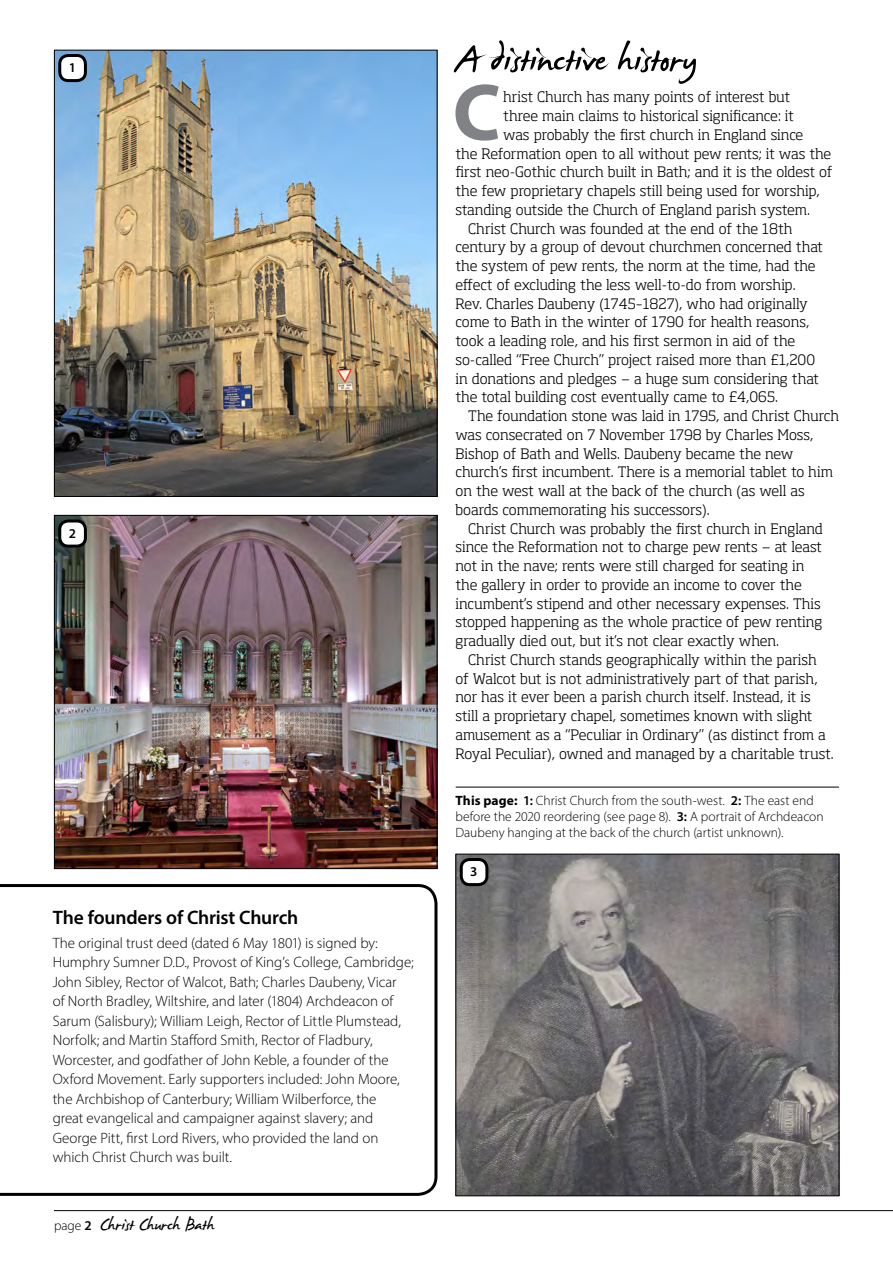
<style>
.page{position:relative;width:893px;height:1263px;background:#fff}
.page>*{position:absolute;margin:0;border:0;box-sizing:border-box;transform-origin:0 0}
.First_par_soho{font:700 80.85px "Myriad Pro";color:#808285}
.Heading_main{font:58.5px "James Fajardo";letter-spacing:-.005em;color:#000}
.t1{font:27px "James Fajardo";color:#000}
.Heading_sub-head{font:600 19.5px "Myriad Pro";letter-spacing:-.01em;color:#000}
.Boxout_par_style{font:300 15px/19.5px "Myriad Pro";letter-spacing:-.005em;color:#000}
.Paragraph_Style_soho{font:300 14.25px/18.8px "Soho Std";letter-spacing:-.005em;color:#000}
.First_par_soho-2{font:300 14.25px "Soho Std";letter-spacing:-.005em;color:#000}
.t2{font:300 13.5px/16.2px "Myriad Pro";color:#000}
.t3{font:600 13.5px "Myriad Pro";color:#000}
.s1{font-weight:700}
.s2{font-weight:600}
</style>
<div class="page">
<img style="left:457px;top:856px;width:380px;height:338px">
<div style="left:455px;top:854px;width:384px;height:342px;border:1px solid #000"></div>
<img style="left:56px;top:52px;width:379px;height:443px">
<img style="left:56px;top:517px;width:379px;height:350px">
<div style="left:54px;top:515px;width:383px;height:354px;border:1px solid #000"></div>
<div style="left:60px;top:56px;width:25px;height:25px;background:#fff;border-radius:9px"></div>
<div style="left:58px;top:54px;width:29px;height:28px;border:3px solid #000;border-radius:9px"></div>
<div style="left:60px;top:521px;width:25px;height:25px;background:#fff;border-radius:9px"></div>
<div style="left:58px;top:519px;width:29px;height:29px;border:3px solid #000;border-radius:9px"></div>
<div style="left:461px;top:859px;width:26px;height:25px;background:#fff;border-radius:9px"></div>
<div style="left:460px;top:858px;width:28px;height:28px;border:3px solid #000;border-radius:9px"></div>
<hr style="left:456px;top:787px;width:383px;height:1px;background:#000">
<hr style="left:54px;top:1210px;width:839px;height:1px;background:#000">
<svg style="left:0;top:884px;width:437px;height:312px"></svg>
<p class="t3" style="left:69px;top:59px;width:9px">1</p>
<p class="t3" style="left:69px;top:525px;width:9px">2</p>
<p class="Heading_sub-head" style="left:53px;top:905px;width:247px">The founders of Christ Church</p>
<p class="Boxout_par_style" style="left:53px;top:933px;width:362px">The original trust deed (dated 6 May 1801) is signed by:<br>Humphry Sumner D.D., Provost of King’s College, Cambridge; John Sibley, Rector of Walcot, Bath; Charles Daubeny, Vicar<br>of North Bradley, Wiltshire, and later (1804) Archdeacon of Sarum (Salisbury); William Leigh, Rector of Little Plumstead, Norfolk; and Martin Stafford Smith, Rector of Fladbury, Worcester, and godfather of John Keble, a founder of the Oxford Movement. Early supporters included: John Moore, the Archbishop of Canterbury; William Wilberforce, the<br>great evangelical and campaigner against slavery; and George Pitt, first Lord Rivers, who provided the land on which Christ Church was built.</p>
<p class="t1" style="left:54px;top:1211px;width:162px"><sup>page</sup> <sup>2</sup> Christ Church Bath</p>
<p class="Heading_main" style="left:455px;top:29px;width:243px">A distinctive history</p>
<p class="First_par_soho" style="left:453px;top:60px;width:50px">C</p>
<p class="First_par_soho-2" style="left:503px;top:88px;width:289px">hrist Church has many points of interest but</p>
<p class="First_par_soho-2" style="left:503px;top:107px;width:292px">three main claims to historical significance: it</p>
<p class="First_par_soho-2" style="left:503px;top:126px;width:302px">was probably the first church in England since</p>
<p class="First_par_soho-2" style="left:455px;top:144px;width:377px">the Reformation open to all without pew rents; it was the</p>
<p class="First_par_soho-2" style="left:455px;top:163px;width:379px">first neo-Gothic church built in Bath; and it is the oldest of</p>
<p class="First_par_soho-2" style="left:455px;top:182px;width:366px">the few proprietary chapels still being used for worship,</p>
<p class="First_par_soho-2" style="left:455px;top:201px;width:356px">standing outside the Church of England parish system.</p>
<p class="Paragraph_Style_soho" style="left:455px;top:219px;width:369px;text-indent:13px">Christ Church was founded at the end of the 18th century by a group of devout churchmen concerned that the system of pew rents, the norm at the time, had the effect of excluding the less well-to-do from worship.<br>Rev. Charles Daubeny (1745–1827), who had originally come to Bath in the winter of 1790 for health reasons, took a leading role, and his first sermon in aid of the so‑called “Free Church” project raised more than £1,200 in donations and pledges — a huge sum considering that the total building cost eventually came to £4,065.</p>
<p class="Paragraph_Style_soho" style="left:455px;top:406px;width:385px;text-indent:13px">The foundation stone was laid in 1795, and Christ Church was consecrated on 7 November 1798 by Charles Moss, Bishop of Bath and Wells. Daubeny became the new church’s first incumbent. There is a memorial tablet to him on the west wall at the back of the church (as well as boards commemorating his successors).</p>
<p class="Paragraph_Style_soho" style="left:455px;top:519px;width:369px;text-indent:13px">Christ Church was probably the first church in England since the Reformation not to charge pew rents — at least not in the nave; rents were still charged for seating in the gallery in order to provide an income to cover the incumbent’s stipend and other necessary expenses. This stopped happening as the whole practice of pew renting gradually died out, but it’s not clear exactly when.</p>
<p class="Paragraph_Style_soho" style="left:455px;top:650px;width:380px;text-indent:13px">Christ Church stands geographically within the parish of Walcot but is not administratively part of that parish, nor has it ever been a parish church itself. Instead, it is still a proprietary chapel, sometimes known with slight amusement as a “Peculiar in Ordinary” (as distinct from a Royal Peculiar), owned and managed by a charitable trust.</p>
<p class="t2" style="left:455px;top:792px;width:370px"><span class="s1">This page:</span> <span class="s2">1:</span> Christ Church from the south-west. <span class="s2">2:</span> The east end before the 2020 reordering (see page 8). <span class="s2">3:</span> A portrait of Archdeacon<br>Daubeny hanging at the back of the church (artist unknown).</p>
<p class="t3" style="left:470px;top:863px;width:9px">3</p>
</div>
